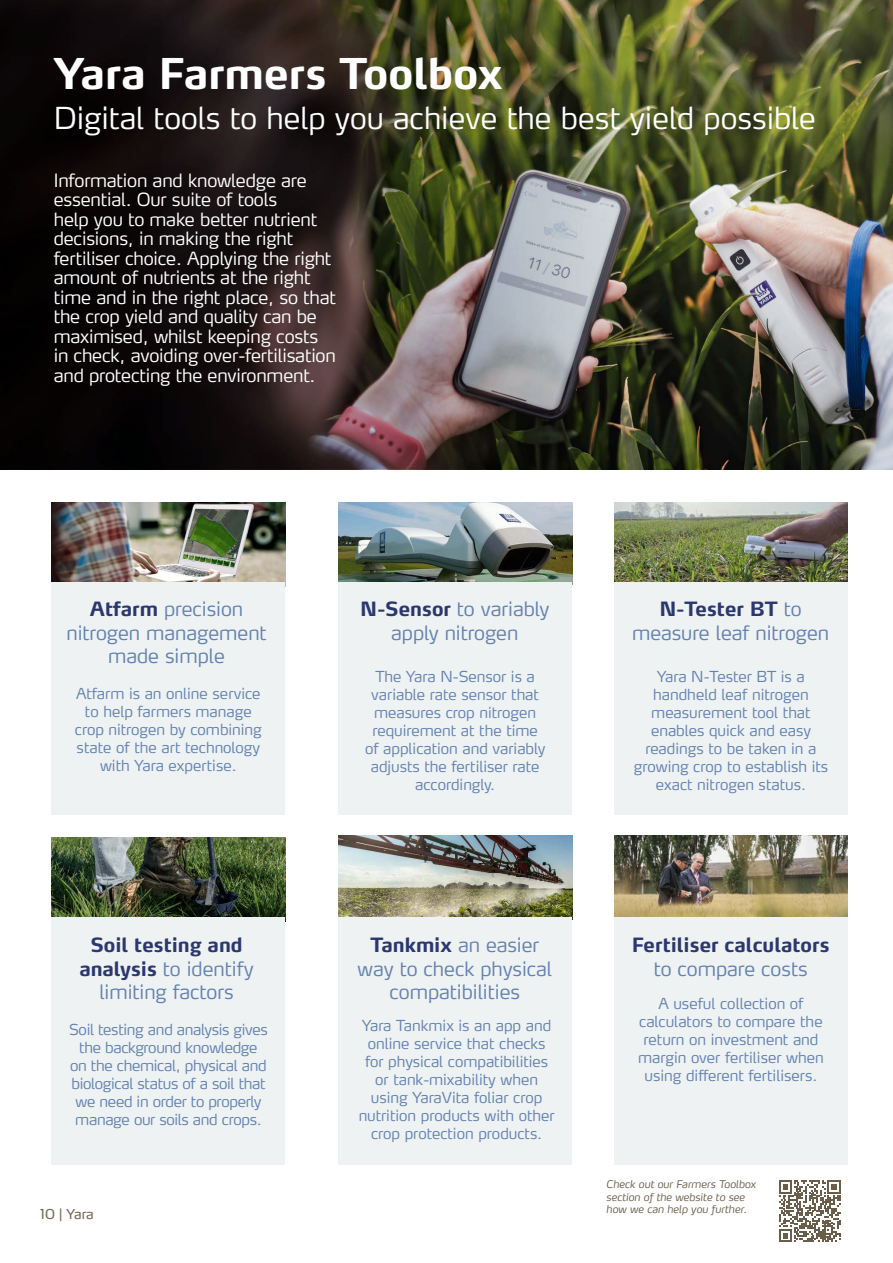
<style>
.page{position:relative;width:893px;height:1263px;background:#fff}
.page>*{position:absolute;margin:0;border:0;box-sizing:border-box;transform-origin:0 0}
.t1{font:700 42px "Yara Max LF";color:#fff}
.t2{font:300 30px "Yara Max LF";color:#fff}
.t3{font:300 19.5px/23.4px "Yara Max LF";color:#6382b2;text-align:center}
.t4{font:700 19.5px "Yara Max LF";color:#2b376f}
.t5{font:300 18px/19.5px "Yara Max LF";letter-spacing:-.01em;color:#fff}
.t6{font:300 15px/18px "Yara Max LF";color:#6382b2;text-align:center}
.t7{font:300 15px/18px "Yara Max LF";letter-spacing:-.02em;color:#6382b2;text-align:center}
.t8{font:13.5px "Yara Max LF";letter-spacing:-.005em;color:#716752}
.t9{font:italic 300 10.5px/12.6px "Yara Max LF";color:#6a5e4a}
.s1{font-weight:700;color:#2b376f}
</style>
<div class="page">
<img style="left:834px;top:0;width:59px;height:469px">
<img style="left:0;top:0;width:834px;height:469px">
<img style="left:51px;top:503px;width:234px;height:79px">
<div style="left:51px;top:582px;width:234px;height:232px;background:#eef2f2"></div>
<svg style="left:779px;top:1180px;width:61px;height:62px"></svg>
<img style="left:338px;top:503px;width:234px;height:79px">
<div style="left:338px;top:582px;width:234px;height:232px;background:#eef2f2"></div>
<img style="left:614px;top:503px;width:234px;height:79px">
<div style="left:614px;top:582px;width:234px;height:232px;background:#eef2f2"></div>
<img style="left:51px;top:837px;width:234px;height:80px">
<div style="left:51px;top:917px;width:234px;height:247px;background:#eef2f2"></div>
<img style="left:614px;top:835px;width:234px;height:82px">
<div style="left:614px;top:917px;width:234px;height:247px;background:#eef2f2"></div>
<img style="left:338px;top:835px;width:234px;height:82px">
<div style="left:338px;top:917px;width:234px;height:247px;background:#eef2f2"></div>
<h1 class="t1" style="left:54px;top:47px;width:450px">Yara Farmers Toolbox</h1>
<h2 class="t2" style="left:54px;top:99px;width:764px">Digital tools to help you achieve the best yield possible</h2>
<p class="t5" style="left:54px;top:170px;width:284px">Information and knowledge are essential. Our suite of tools<br>help you to make better nutrient decisions, in making the right fertiliser choice. Applying the right amount of nutrients at the right time and in the right place, so that the crop yield and quality can be maximised, whilst keeping costs in check, avoiding over-fertilisation and protecting the environment.</p>
<h3 class="t3" style="left:66px;top:597px;width:202px"><span class="s1">Atfarm</span> precision nitrogen management made simple</h3>
<p class="t6" style="left:75px;top:684px;width:189px">Atfarm is an online service to help farmers manage crop nitrogen by combining state of the art technology with Yara expertise.</p>
<h3 class="t3" style="left:79px;top:933px;width:176px"><span class="s1">Soil testing and analysis</span> to identify limiting factors</h3>
<p class="t7" style="left:69px;top:1020px;width:200px">Soil testing and analysis gives the background knowledge<br>on the chemical, physical and biological status of a soil that we need in order to properly manage our soils and crops.</p>
<p class="t8" style="left:40px;top:1205px;width:55px">10 | Yara</p>
<h3 class="t3" style="left:360px;top:597px;width:191px"><span class="s1">N-Sensor</span> to variably apply nitrogen</h3>
<p class="t6" style="left:365px;top:667px;width:182px">The Yara N-Sensor is a variable rate sensor that measures crop nitrogen requirement at the time of application and variably adjusts the fertiliser rate accordingly.</p>
<h3 class="t3" style="left:632px;top:597px;width:199px"><span class="s1">N-Tester BT</span> to measure leaf nitrogen</h3>
<p class="t6" style="left:634px;top:667px;width:196px">Yara N-Tester BT is a handheld leaf nitrogen measurement tool that enables quick and easy readings to be taken in a growing crop to establish its exact nitrogen status.</p>
<h3 class="t3" style="left:358px;top:933px;width:196px"><span class="s1">Tankmix</span> an easier way to check physical compatibilities</h3>
<p class="t6" style="left:359px;top:1016px;width:197px">Yara Tankmix is an app and online service that checks for physical compatibilities or tank-mixability when using YaraVita foliar crop nutrition products with other crop protection products.</p>
<h3 class="t4" style="left:632px;top:933px;width:199px">Fertiliser calculators</h3>
<h3 class="t3" style="left:654px;top:956px;width:155px">to compare costs</h3>
<p class="t6" style="left:638px;top:994px;width:187px">A useful collection of calculators to compare the return on investment and margin over fertiliser when using different fertilisers.</p>
<p class="t9" style="left:606px;top:1178px;width:151px">Check out our Farmers Toolbox section of the website to see how we can help you further.</p>
</div>
